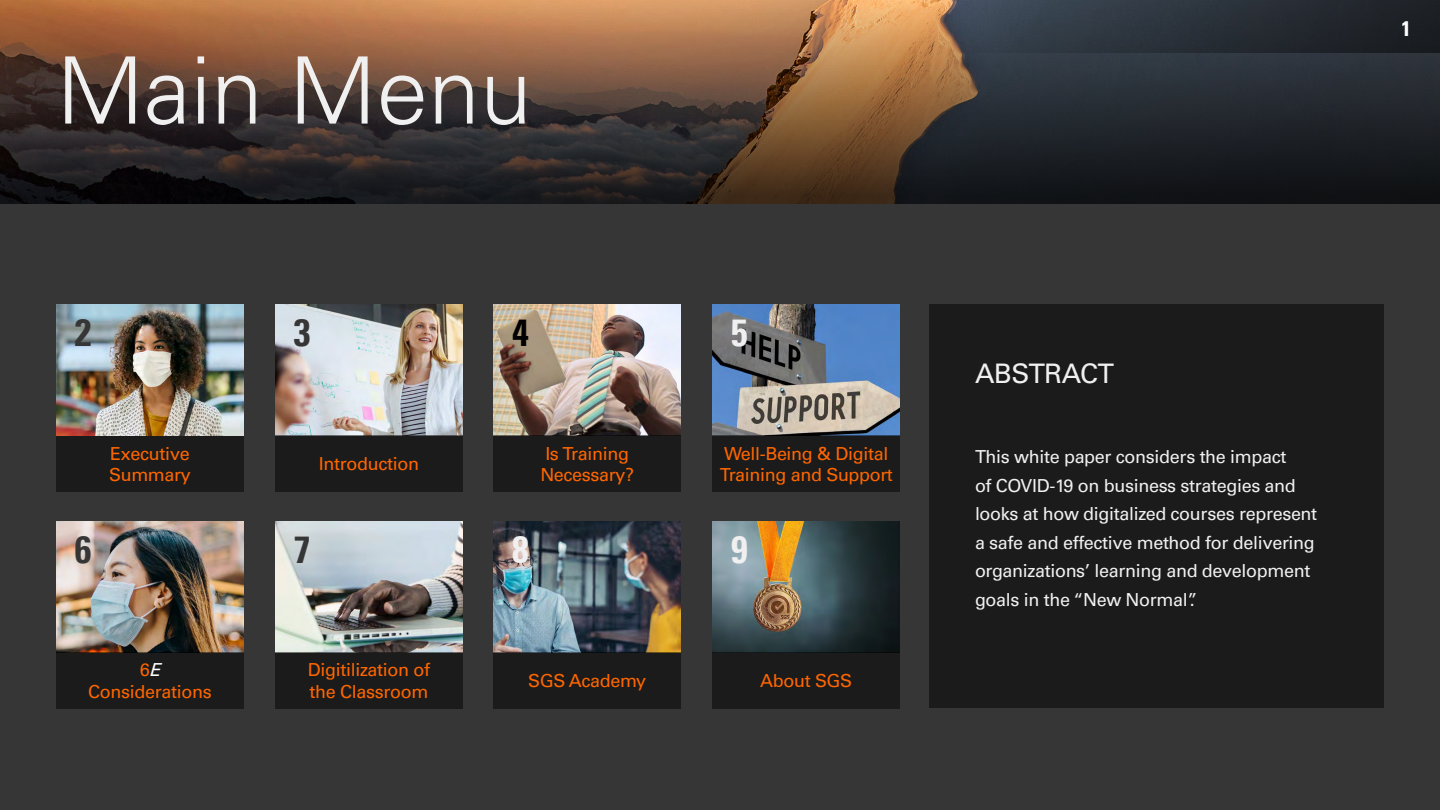
<style>
.page{position:relative;width:1440px;height:810px;background:#363636}
.page>*{position:absolute;margin:0;border:0;box-sizing:border-box;transform-origin:0 0}
.First_Subheading{font:300 93px "Univers LT Pro 45";color:#f0f0f0}
.t1{font:700 condensed 37.5px "Univers LT Pro";color:#363636}
.t2{font:700 condensed 37.5px "Univers LT Pro";color:#f0f0f0}
.t3{font:700 condensed 37.5px "Univers LT Pro";color:#000}
.First_Subheading-2{font:27px "Univers LT Pro 55 Roman";letter-spacing:-.02em;color:#f0f0f0}
.t4{font:700 condensed 21px "Univers LT Pro";color:#fff}
.Pullout_Text{font:18px/28.5px "Univers LT Pro 55 Roman";letter-spacing:-.02em;color:#f0f0f0}
.t5{font:18px/21.6px "Univers LT Pro 55 Roman";letter-spacing:-.02em;color:#f60}
.s1{font-style:italic;color:#fff}
</style>
<div class="page">
<div style="left:56px;top:436px;width:188px;height:56px;background:#1b1b1b"></div>
<img style="left:56px;top:304px;width:188px;height:132px">
<svg style="left:0;top:0;width:1440px;height:204px"></svg>
<img style="left:275px;top:521px;width:188px;height:131px">
<div style="left:275px;top:652px;width:188px;height:57px;background:#1b1b1b"></div>
<img style="left:494px;top:521px;width:187px;height:131px">
<div style="left:494px;top:652px;width:187px;height:57px;background:#1b1b1b"></div>
<img style="left:713px;top:521px;width:187px;height:131px">
<div style="left:712px;top:652px;width:188px;height:57px;background:#1b1b1b"></div>
<img style="left:56px;top:521px;width:188px;height:131px">
<div style="left:56px;top:652px;width:188px;height:57px;background:#1b1b1b"></div>
<img style="left:494px;top:304px;width:187px;height:132px">
<div style="left:494px;top:436px;width:187px;height:56px;background:#1b1b1b"></div>
<img style="left:712px;top:304px;width:188px;height:132px">
<div style="left:712px;top:436px;width:188px;height:56px;background:#1b1b1b"></div>
<img style="left:275px;top:304px;width:188px;height:132px">
<div style="left:275px;top:436px;width:188px;height:56px;background:#1b1b1b"></div>
<div style="left:929px;top:304px;width:455px;height:404px;background:#1b1b1b"></div>
<svg style="left:941px;top:0;width:499px;height:52px"></svg>
<p class="First_Subheading" style="left:56px;top:30px;width:477px">Main Menu</p>
<p class="t1" style="left:75px;top:309px;width:18px">2</p>
<p class="t1" style="left:294px;top:309px;width:18px">3</p>
<p class="t3" style="left:512px;top:309px;width:18px">4</p>
<p class="t2" style="left:731px;top:309px;width:18px">5</p>
<p class="t5" style="left:110px;top:442px;width:81px">Executive</p>
<p class="t5" style="left:109px;top:463px;width:83px">Summary</p>
<p class="t5" style="left:319px;top:452px;width:102px">Introduction</p>
<p class="t5" style="left:545px;top:442px;width:85px">Is Training</p>
<p class="t5" style="left:540px;top:463px;width:95px">Necessary?</p>
<p class="t5" style="left:720px;top:442px;width:175px">Well-Being &amp; Digital<br>Training and Support</p>
<p class="t1" style="left:75px;top:526px;width:18px">6</p>
<p class="t1" style="left:294px;top:526px;width:18px">7</p>
<p class="t2" style="left:512px;top:526px;width:18px">8</p>
<p class="t2" style="left:731px;top:526px;width:18px">9</p>
<p class="t5" style="left:140px;top:658px;width:29px">6<span class="s1">E</span></p>
<p class="t5" style="left:88px;top:680px;width:125px">Considerations</p>
<p class="t5" style="left:308px;top:658px;width:124px">Digitilization of</p>
<p class="t5" style="left:310px;top:680px;width:120px">the Classroom</p>
<p class="t5" style="left:528px;top:669px;width:120px">SGS Academy</p>
<p class="t5" style="left:760px;top:669px;width:94px">About SGS</p>
<p class="First_Subheading-2" style="left:975px;top:354px;width:141px">ABSTRACT</p>
<p class="Pullout_Text" style="left:975px;top:442px;width:344px">This white paper considers the impact<br>of COVID-19 on business strategies and looks at how digitalized courses represent a safe and effective method for delivering organizations’ learning and development goals in the “New Normal”.</p>
<p class="t4" style="left:1401px;top:16px;width:11px">1</p>
</div>
